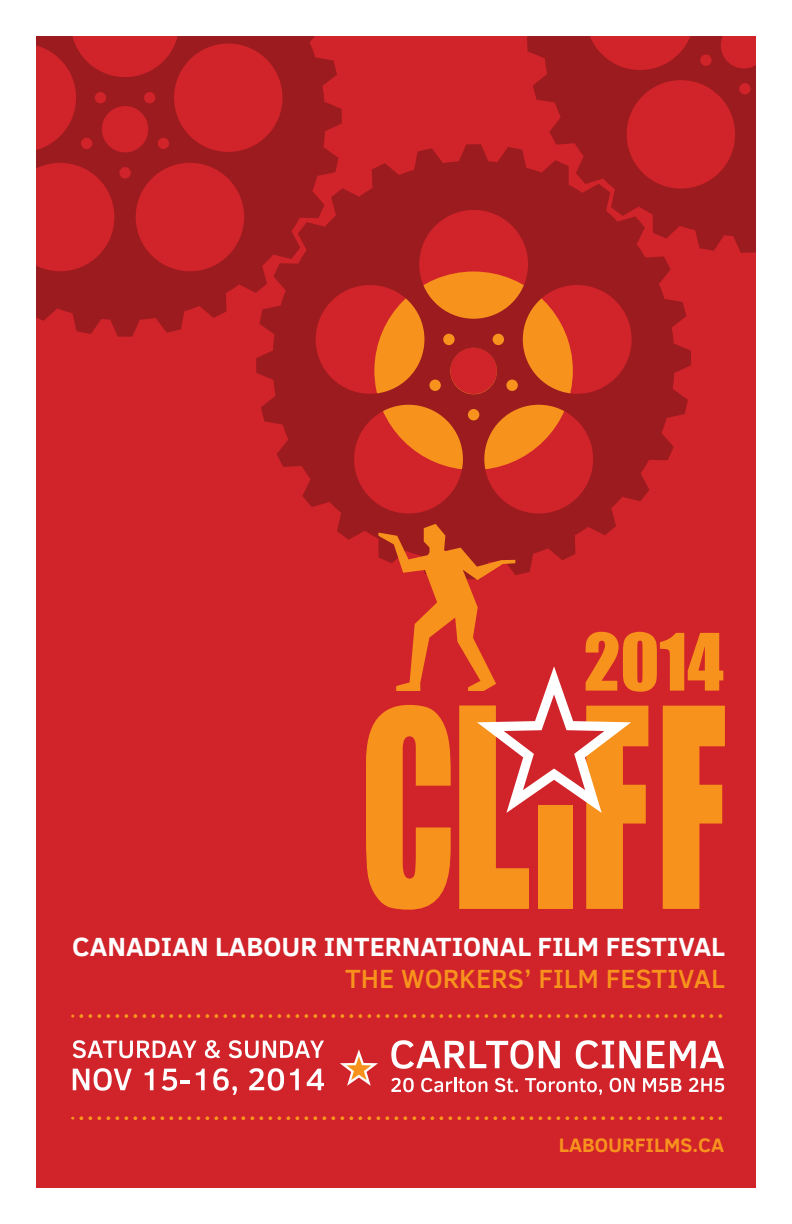
<style>
.page{position:relative;width:792px;height:1224px;background:#fff}
.page>*{position:absolute;margin:0;border:0;box-sizing:border-box;transform-origin:0 0}
.t1{font:700 27px "Clear Sans";color:#fff}
.t2{font:500 27px "Clear Sans";color:#f7931d}
.t3{font:700 20px "Clear Sans";color:#f7931d}
</style>
<div class="page">
<div style="left:36px;top:36px;width:720px;height:1152px;background:#d1232a"></div>
<svg style="left:73px;top:1015px;width:650px;height:3px"></svg>
<svg style="left:73px;top:1117px;width:650px;height:3px"></svg>
<svg style="left:73px;top:1040px;width:124px;height:18px"></svg>
<svg style="left:205px;top:1040px;width:15px;height:18px"></svg>
<svg style="left:229px;top:1040px;width:95px;height:18px"></svg>
<svg style="left:73px;top:1068px;width:59px;height:23px"></svg>
<svg style="left:145px;top:1069px;width:8px;height:21px"></svg>
<svg style="left:162px;top:1069px;width:15px;height:22px"></svg>
<hr style="left:180px;top:1080px;width:10px;height:4px;background:#fff">
<svg style="left:196px;top:1069px;width:9px;height:21px"></svg>
<svg style="left:213px;top:1068px;width:24px;height:27px"></svg>
<svg style="left:249px;top:1068px;width:35px;height:23px"></svg>
<svg style="left:290px;top:1069px;width:9px;height:21px"></svg>
<svg style="left:307px;top:1069px;width:17px;height:21px"></svg>
<svg style="left:391px;top:1078px;width:23px;height:14px"></svg>
<svg style="left:421px;top:1077px;width:66px;height:15px"></svg>
<svg style="left:495px;top:1078px;width:23px;height:14px"></svg>
<svg style="left:525px;top:1078px;width:77px;height:17px"></svg>
<svg style="left:610px;top:1078px;width:25px;height:14px"></svg>
<svg style="left:643px;top:1078px;width:39px;height:14px"></svg>
<svg style="left:689px;top:1078px;width:35px;height:14px"></svg>
<svg style="left:391px;top:1040px;width:142px;height:29px"></svg>
<svg style="left:539px;top:1041px;width:21px;height:27px"></svg>
<svg style="left:576px;top:1040px;width:65px;height:29px"></svg>
<svg style="left:647px;top:1041px;width:17px;height:27px"></svg>
<svg style="left:670px;top:1041px;width:54px;height:27px"></svg>
<svg style="left:340px;top:1049px;width:38px;height:37px"></svg>
<svg style="left:256px;top:144px;width:435px;height:396px"></svg>
<svg style="left:366px;top:524px;width:359px;height:386px"></svg>
<svg style="left:36px;top:36px;width:306px;height:301px;fill:#9b1b1f"></svg>
<svg style="left:527px;top:36px;width:229px;height:217px;fill:#9b1b1f"></svg>
<p class="t1" style="left:72px;top:927px;width:654px">CANADIAN LABOUR INTERNATIONAL FILM FESTIVAL</p>
<p class="t2" style="left:345px;top:960px;width:381px">THE WORKERS’ FILM FESTIVAL</p>
<p class="t3" style="left:559px;top:1130px;width:167px">LABOURFILMS.CA</p>
</div>
